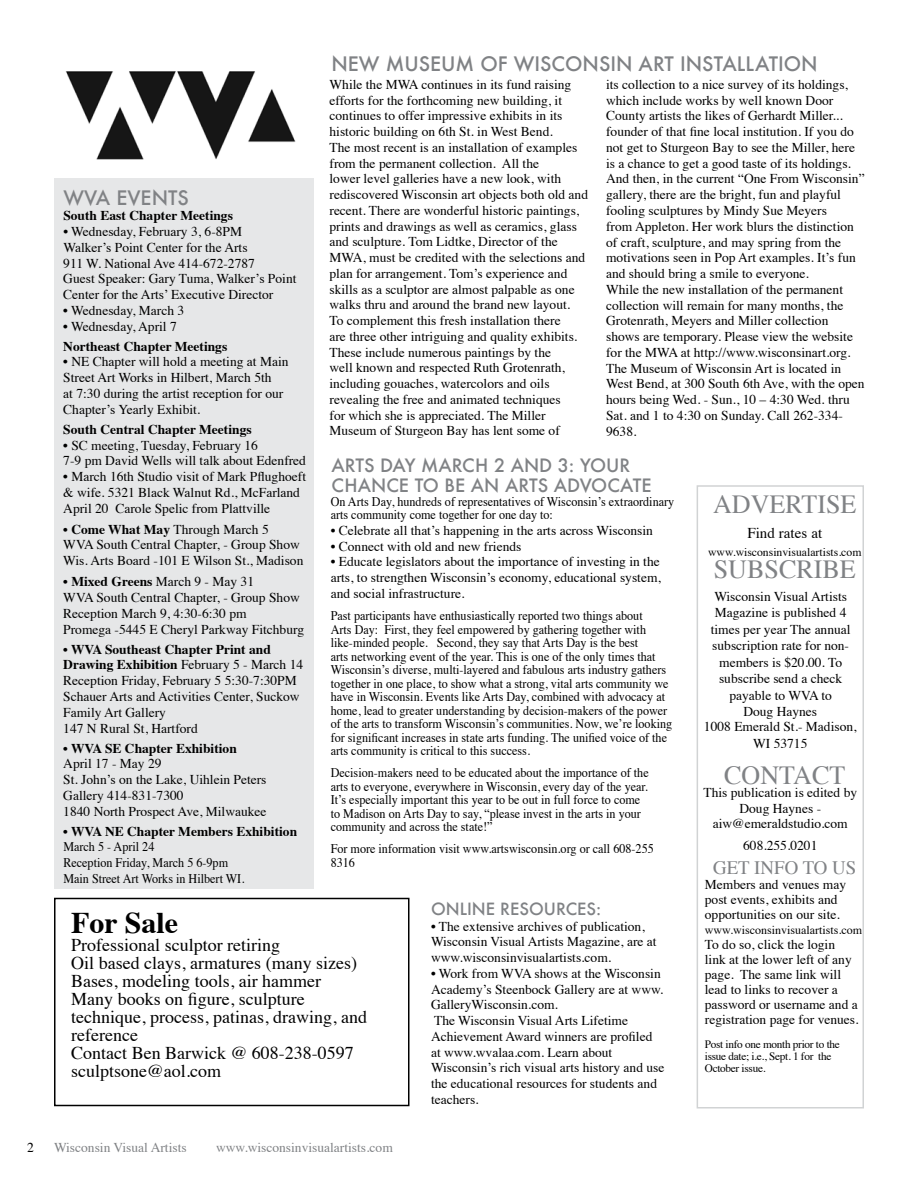
<style>
.page{position:relative;width:918px;height:1188px;background:#fff}
.page>*{position:absolute;margin:0;border:0;box-sizing:border-box;transform-origin:0 0}
.t1{font:700 30px "Times";color:#000}
.t2{font:26.1px "Times";color:#808285}
.t3{font:500 19.5px "Futura";color:#808285}
.t4{font:18.9px "Times";color:#808285}
.t5{font:18px/18px "Times";color:#000}
.t6{font:500 18px/19.5px "Futura";color:#808285}
.t7{font:500 16.5px "Futura";color:#808285}
.t8{font:15px "Times";color:#000}
.t9{font:13.5px/15.8px "Times";color:#000}
.t10{font:700 13.5px "Times";color:#000}
.t11{font:13.5px "Times";color:#808285}
.t12{font:13.2px/13.5px "Times";color:#000;scale:.92 1}
.t13{font:12px "Times";color:#000}
.t14{font:11.7px "Times";color:#000}
.t15{font:11.25px/12px "Times";letter-spacing:-.025em;color:#000}
.s1{font-weight:700}
</style>
<div class="page">
<div style="left:54px;top:898px;width:356px;height:208px;background:#fff;border:2px solid #000"></div>
<div style="left:54px;top:178px;width:260px;height:711px;background:#e6e7e8"></div>
<img style="left:65px;top:71px;width:231px;height:89px">
<div style="left:697px;top:485px;width:167px;height:623px;border:2px solid #d1d3d4"></div>
<h3 class="t3" style="left:332px;top:50px;width:86px">New MUSEU</h3>
<h3 class="t3" style="left:456px;top:50px;width:92px">M OF WISCONSIN</h3>
<h3 class="t3" style="left:639px;top:50px;width:13px">ART</h3>
<h3 class="t3" style="left:680px;top:50px;width:13px">INSTALLATION</h3>
<p class="t9" style="left:330px;top:75px;width:69px">While the MWA</p>
<p class="t9" style="left:330px;top:75px;width:260px;text-indent:92px">continues in its fund raising efforts for the forthcoming new building, it continues to offer impressive exhibits in its historic building on 6th St. in West Bend.<br>The most recent is an installation of examples from the permanent collection. All the<br>lower level galleries have a new look, with rediscovered Wisconsin art objects both old and recent. There are wonderful historic paintings, prints and drawings as well as ceramics, glass and sculpture. Tom Lidtke, Director of the<br>MWA</p>
<p class="t9" style="left:606px;top:75px;width:260px">its collection to a nice survey of its holdings, which include works by well known Door County artists the likes of Gerhardt Miller... founder of that fine local institution. If you do not get to Sturgeon Bay to see the Miller, here is a chance to get a good taste of its holdings.<br>And then, in the current “One From Wisconsin” gallery, there are the bright, fun and playful fooling sculptures by Mindy Sue Meyers<br>from Appleton. Her work blurs the distinction of craft, sculpture, and may spring from the motivations seen in Pop Art examples. It’s fun and should bring a smile to everyone.<br>While the new installation of the permanent collection will remain for many months, the Grotenrath, Meyers and Miller collection shows are temporary. Please view the website for the MWA</p>
<h3 class="t3" style="left:63px;top:184px;width:127px">WVA Events</h3>
<p class="t10" style="left:63px;top:203px;width:171px">South East Chapter Meetings</p>
<p class="t9" style="left:63px;top:222px;width:235px">• Wednesday, February 3, 6-8PM<br>Walker’s Point Center for the Arts<br>911 W. National Ave 414-672-2787<br>Guest Speaker: Gary Tuma, Walker’s Point Center for the Arts’ Executive Director</p>
<p class="t9" style="left:63px;top:301px;width:122px">• Wednesday, March 3</p>
<p class="t9" style="left:63px;top:317px;width:115px">• Wednesday, April 7</p>
<p class="t10" style="left:63px;top:333px;width:165px">Northeast Chapter Meetings</p>
<p class="t9" style="left:63px;top:353px;width:227px">• NE Chapter will hold a meeting at Main Street Art Works in Hilbert, March 5th<br>at 7:30 during the artist reception for our Chapter’s Yearly Exhibit.</p>
<p class="t10" style="left:63px;top:416px;width:190px">South Central Chapter Meetings</p>
<p class="t9" style="left:63px;top:436px;width:244px">• SC meeting, Tuesday, February 16<br>7-9 pm David Wells will talk about Edenfred</p>
<p class="t9" style="left:63px;top:467px;width:244px">• March 16th Studio visit of Mark Pflughoeft &amp; wife. 5321 Black Walnut Rd., McFarland<br>April 20 Carole Spelic from Plattville</p>
<p class="t9" style="left:63px;top:520px;width:207px"><span class="s1">• Come What May</span> Through March 5<br>WVA</p>
<p class="t9" style="left:330px;top:249px;width:257px;text-indent:33px">, must be credited with the selections and plan for arrangement. Tom’s experience and skills as a sculptor are almost palpable as one walks thru and around the brand new layout.<br>To complement this fresh installation there<br>are three other intriguing and quality exhibits.<br>These include numerous paintings by the<br>well known and respected Ruth Grotenrath, including gouaches, watercolors and oils revealing the free and animated techniques<br>for which she is appreciated. The Miller Museum of Sturgeon Bay has lent some of</p>
<p class="t9" style="left:606px;top:343px;width:260px;text-indent:75px">at http://www.wisconsinart.org.<br>The Museum of Wisconsin Art is located in West Bend, at 300 South 6th Ave, with the open hours being Wed. - Sun., 10 – 4:30 Wed. thru Sat. and 1 to 4:30 on Sunday. Call 262-334- 9638.</p>
<h3 class="t6" style="left:332px;top:456px;width:322px">Arts Day March 2 and 3: Your chance to be an arts advocate</h3>
<h2 class="t2" style="left:713px;top:480px;width:145px">Advertise</h2>
<p class="t8" style="left:747px;top:519px;width:76px">Find rates at</p>
<p class="t14" style="left:708px;top:541px;width:155px">www.wisconsinvisualartists.com</p>
<h2 class="t2" style="left:714px;top:545px;width:144px">Subscribe</h2>
<p class="t9" style="left:714px;top:587px;width:134px">Wisconsin Visual Artists</p>
<p class="t9" style="left:715px;top:604px;width:133px">Magazine is published 4</p>
<p class="t9" style="left:711px;top:620px;width:141px">times per year The annual</p>
<p class="t9" style="left:712px;top:637px;width:138px">subscription rate for non-</p>
<p class="t9" style="left:719px;top:653px;width:124px">members is $20.00. To</p>
<p class="t9" style="left:719px;top:670px;width:125px">subscribe send a check</p>
<p class="t9" style="left:729px;top:686px;width:71px">payable to WVA</p>
<p class="t9" style="left:821px;top:686px;width:12px">to</p>
<p class="t9" style="left:704px;top:702px;width:154px;line-height:16.2px;text-align:center">Doug Haynes<br>1008 Emerald St.- Madison,<br>WI 53715</p>
<h2 class="t2" style="left:724px;top:751px;width:123px">Contact</h2>
<p class="t9" style="left:703px;top:783px;width:155px;text-align:center">This publication is edited by<br>Doug Haynes - aiw@emeraldstudio.com</p>
<p class="t9" style="left:743px;top:837px;width:76px">608.255.0201</p>
<h3 class="t4" style="left:713px;top:850px;width:132px">Get info to US</h3>
<p class="t9" style="left:705px;top:876px;width:143px;line-height:15px">Members and venues may post events, exhibits and opportunities on our site.</p>
<p class="t13" style="left:705px;top:919px;width:159px">www.wisconsinvisualartists.com</p>
<p class="t9" style="left:705px;top:936px;width:155px;line-height:15px">To do so, click the login link at the lower left of any page. The same link will lead to links to recover a password or username and a registration page for venues.</p>
<p class="t15" style="left:705px;top:1037px;width:137px">Post info one month prior to the issue date; i.e., Sept. 1 for the<br>October issue.</p>
<p class="t12" style="left:331px;top:493px;width:375px">On Arts Day, hundreds of representatives of Wisconsin’s extraordinary arts community come together for one day to:</p>
<p class="t9" style="left:331px;top:521px;width:324px">• Celebrate all that’s happening in the arts across Wisconsin</p>
<p class="t9" style="left:331px;top:537px;width:192px">• Connect with old and new friends</p>
<p class="t9" style="left:331px;top:553px;width:332px;text-align:justify">• Educate legislators about the importance of investing in the arts, to strengthen Wisconsin’s economy, educational system, and social infrastructure.</p>
<p class="t12" style="left:331px;top:608px;width:373px">Past participants have enthusiastically reported two things about<br>Arts Day: First, they feel empowered by gathering together with like-minded people. Second, they say that Arts Day is the best<br>arts networking event of the year. This is one of the only times that Wisconsin’s diverse, multi-layered and fabulous arts industry gathers together in one place, to show what a strong, vital arts community we have in Wisconsin. Events like Arts Day, combined with advocacy at home, lead to greater understanding by decision-makers of the power of the arts to transform Wisconsin’s communities. Now, we’re looking for significant increases in state arts funding. The unified voice of the arts community is critical to this success.</p>
<p class="t12" style="left:331px;top:765px;width:347px">Decision-makers need to be educated about the importance of the arts to everyone, everywhere in Wisconsin, every day of the year.<br>It’s especially important this year to be out in full force to come to Madison on Arts Day to say, “please invest in the arts in your community and across the state!”</p>
<p class="t12" style="left:331px;top:841px;width:353px">For more information visit www.artswisconsin.org or call 608-255<br>8316</p>
<p class="t9" style="left:63px;top:536px;width:242px;text-align:right">South Central Chapter, - Group Show<br>Wis. Arts Board -101 E Wilson St., Madison</p>
<p class="t9" style="left:63px;top:573px;width:192px"><span class="s1">• Mixed Greens</span> March 9 - May 31<br>WVA</p>
<p class="t9" style="left:63px;top:589px;width:242px;text-indent:33px">South Central Chapter, - Group Show<br>Reception March 9, 4:30-6:30 pm<br>Promega -5445 E Cheryl Parkway Fitchburg</p>
<p class="t9" style="left:63px;top:640px;width:241px"><span class="s1">• WVA Southeast Chapter Print and Drawing Exhibition</span> February 5 - March 14<br>Reception Friday, February 5 5:30-7:30PM Schauer Arts and Activities Center, Suckow Family Art Gallery<br>147 N Rural St, Hartford</p>
<p class="t10" style="left:63px;top:735px;width:175px">• WVA SE Chapter Exhibition</p>
<p class="t9" style="left:63px;top:755px;width:205px">April 17 - May 29<br>St. John’s on the Lake, Uihlein Peters<br>Gallery 414-831-7300<br>1840 North Prospect Ave, Milwaukee</p>
<p class="t10" style="left:63px;top:818px;width:235px">• WVA NE Chapter Members Exhibition</p>
<p class="t12" style="left:63px;top:838px;width:198px;line-height:15.6px">March 5 - April 24<br>Reception Friday, March 5 6-9pm<br>Main Street Art Works in Hilbert WI .</p>
<h1 class="t1" style="left:71px;top:894px;width:108px">For Sale</h1>
<p class="t5" style="left:71px;top:934px;width:297px">Professional sculptor retiring<br>Oil based clays, armatures (many sizes)<br>Bases, modeling tools, air hammer<br>Many books on figure, sculpture technique, process, patinas, drawing, and reference<br>Contact Ben Barwick @ 608-238-0597 sculptsone@aol.com</p>
<p class="t7" style="left:431px;top:897px;width:172px">Online Resources:</p>
<p class="t9" style="left:431px;top:917px;width:227px">• The extensive archives of publication,<br>Wisconsin Visual Artists Magazine, are at www.wisconsinvisualartists.com.</p>
<p class="t9" style="left:431px;top:964px;width:235px">• Work from WVA shows at the Wisconsin Academy’s Steenbock Gallery are at www.<br>GalleryWisconsin.com.<br>The Wisconsin Visual Arts Lifetime Achievement Award winners are profiled at www.wvalaa.com. Learn about Wisconsin’s rich visual arts history and use the educational resources for students and teachers.</p>
<p class="t9" style="left:27px;top:1139px;width:8px">2</p>
<p class="t11" style="left:54px;top:1135px;width:134px">Wisconsin Visual Artists</p>
<p class="t11" style="left:216px;top:1135px;width:178px">www.wisconsinvisualartists.com</p>
</div>
